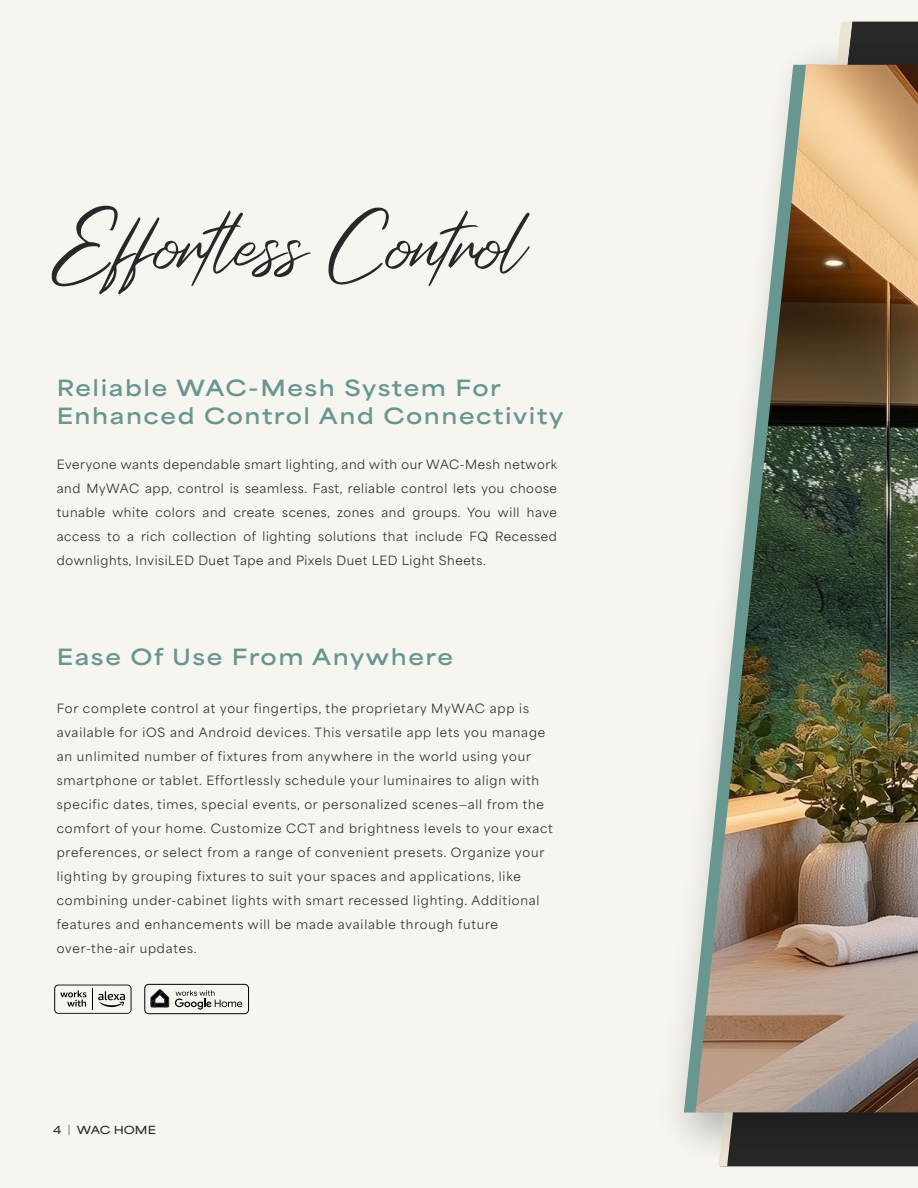
<style>
.page{position:relative;width:918px;height:1188px;background:#fff}
.page>*{position:absolute;margin:0;border:0;box-sizing:border-box;transform-origin:0 0}
.t1{font:93px "Antrilla";letter-spacing:.01em;color:#282828}
.t2{font:700 21px/28.5px "Area Extended";letter-spacing:.075em;color:#689690}
.t3{font:12px/24px "Area Normal";letter-spacing:.07em;color:#282828;text-align:justify}
.t4{font:600 10.5px "Area Extended";color:#282828}
.s1{color:#689690}
</style>
<div class="page">
<div style="left:1px;top:0;width:917px;height:1187px;background:#f7f5f0"></div>
<div style="left:652px;top:36px;width:266px;height:1130px;background:#000;opacity:.15"></div>
<img style="left:806px;top:65px;width:112px;height:1047px">
<img style="left:684px;top:65px;width:122px;height:1047px">
<div style="left:145px;top:984px;width:104px;height:30px;border:1px solid #000100;border-radius:4px"></div>
<svg style="left:151px;top:990px;width:18px;height:17px"></svg>
<svg style="left:175px;top:990px;width:67px;height:20px"></svg>
<svg style="left:54px;top:985px;width:78px;height:29px"></svg>
<h1 class="t1" style="left:58px;top:179px;width:465px">Effortless Control</h1>
<h2 class="t2" style="left:57px;top:371px;width:508px">Reliable WAC-Mesh System For<br>Enhanced Control And Connectivity</h2>
<p class="t3" style="left:57px;top:451px;width:502px">Everyone wants dependable smart lighting, and with our WAC-Mesh network and MyWAC app, control is seamless. Fast, reliable control lets you choose tunable white colors and create scenes, zones and groups. You will have access to a rich collection of lighting solutions that include FQ Recessed downlights, InvisiLED Duet Tape and Pixels Duet LED Light Sheets.</p>
<h2 class="t2" style="left:57px;top:640px;width:398px">Ease Of Use From Anywhere</h2>
<p class="t3" style="left:57px;top:695px;width:498px;text-align:left">For complete control at your fingertips, the proprietary MyWAC app is available for iOS and Android devices. This versatile app lets you manage an unlimited number of fixtures from anywhere in the world using your smartphone or tablet. Effortlessly schedule your luminaires to align with specific dates, times, special events, or personalized scenes—all from the comfort of your home. Customize CCT and brightness levels to your exact preferences, or select from a range of convenient presets. Organize your lighting by grouping fixtures to suit your spaces and applications, like combining under-cabinet lights with smart recessed lighting. Additional features and enhancements will be made available through future over-the-air updates.</p>
<p class="t4" style="left:53px;top:1120px;width:104px">4 <span class="s1">|</span> WAC HOME</p>
</div>
